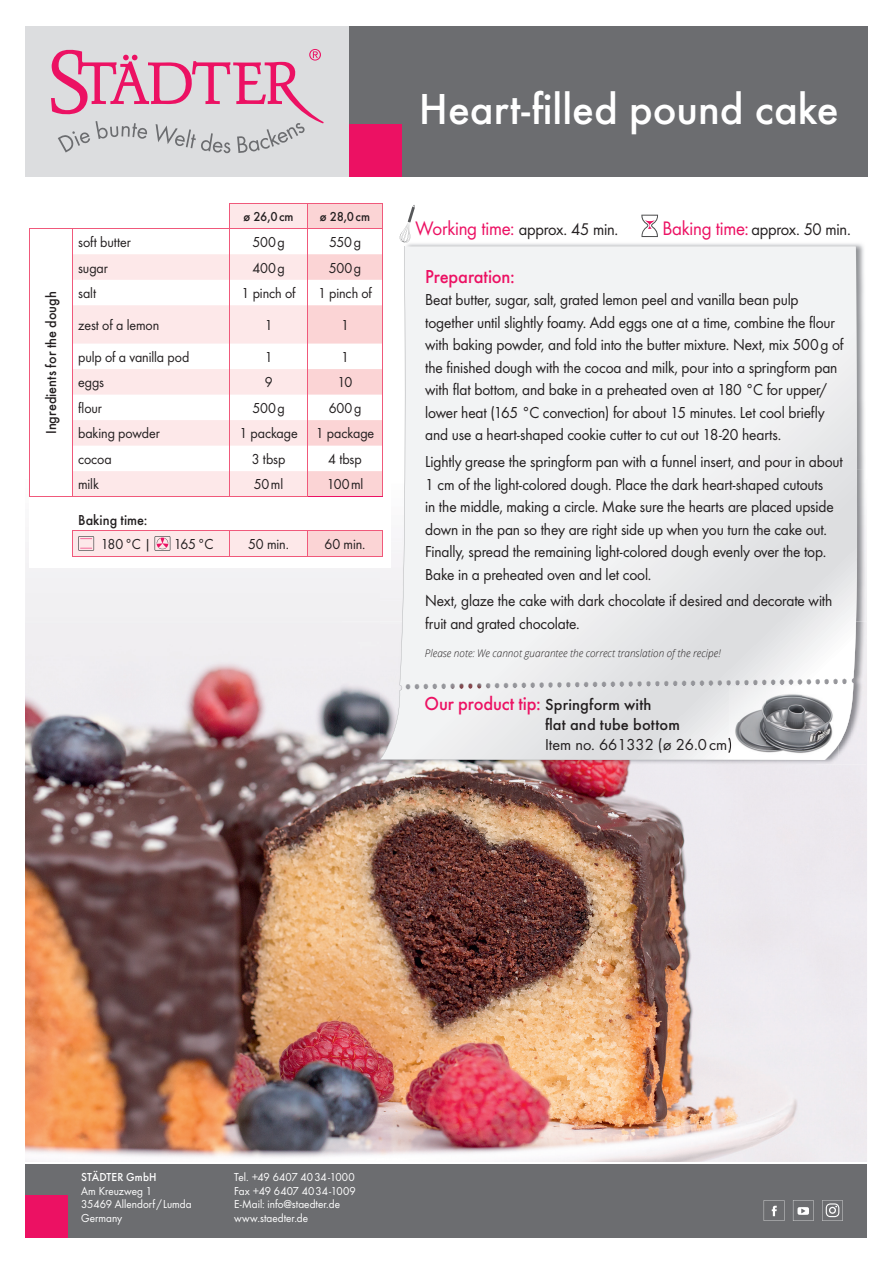
<style>
.page{position:relative;width:893px;height:1263px;background:#fff}
.page>*{position:absolute;margin:0;border:0;box-sizing:border-box;transform-origin:0 0}
.t1{font:500 45px "Futura";letter-spacing:-.005em;color:#fff}
.t2{font:500 19.5px "Futura";letter-spacing:-.005em;color:#ec1163;scale:.95 1}
.t3{font:17.55px "Futura Boo";letter-spacing:-.015em;color:#231f20;scale:.95 1}
.t4{font:16.5px/22.5px "Futura Boo";letter-spacing:-.01em;color:#231f20;scale:.95 1}
.t5{font:16.5px "Futura Boo";letter-spacing:-.01em;color:#231f20}
.t6{font:500 16.5px "Futura";letter-spacing:.005em;color:#231f20}
.t7{font:15px "Futura Boo";letter-spacing:-.005em;color:#231f20;scale:.95 1}
.t8{font:500 15px "Futura";color:#231f20;scale:.95 1}
.t9{font:500 13.5px "Futura";letter-spacing:-.005em;color:#231f20;scale:.95 1}
.t10{font:12px/13.5px "Futura Boo";letter-spacing:.005em;color:#fff;scale:.95 1}
.t11{font:500 12px "Futura";letter-spacing:.01em;color:#fff;scale:.95 1}
.t12{font:italic 300 10.5px "Open Sans";letter-spacing:.005em;color:#231f20;scale:.95 1}
.s1{font-size:20.25px;color:#ec1163}
.s2{font-size:16.5px;color:#231f20}
</style>
<div class="page">
<div style="left:25px;top:542px;width:842px;height:690px;background:#f1f0f2"></div>
<img style="left:25px;top:621px;width:368px;height:596px">
<div style="left:815px;top:621px;width:52px;height:541px;background:#edeaef"></div>
<img style="left:393px;top:765px;width:422px;height:397px">
<div style="left:323px;top:26px;width:544px;height:152px;background:#6c6d70"></div>
<div style="left:349px;top:125px;width:53px;height:53px;background:#ec1163"></div>
<div style="left:26px;top:1163px;width:841px;height:74px;background:#6c6d70"></div>
<div style="left:26px;top:1195px;width:42px;height:42px;background:#ec1163"></div>
<svg style="left:793px;top:1200px;width:21px;height:21px"></svg>
<svg style="left:764px;top:1200px;width:20px;height:21px"></svg>
<svg style="left:822px;top:1200px;width:21px;height:21px"></svg>
<div style="left:26px;top:26px;width:323px;height:152px;background:#dcdddf"></div>
<svg style="left:51px;top:49px;width:273px;height:104px"></svg>
<img style="left:380px;top:243px;width:486px;height:522px">
<svg style="left:380px;top:247px;width:477px;height:513px;fill:#f2f3f4"></svg>
<svg style="left:406px;top:679px;width:441px;height:11px"></svg>
<hr style="left:23px;top:1162px;width:846px;height:2px;background:#fff">
<hr style="left:0;top:177px;width:893px;height:2px;background:#fff">
<img style="left:730px;top:686px;width:109px;height:72px">
<svg style="left:730px;top:738px;width:1px;height:15px"></svg>
<svg style="left:400px;top:205px;width:15px;height:38px"></svg>
<svg style="left:641px;top:215px;width:17px;height:22px"></svg>
<div style="left:29px;top:203px;width:361px;height:365px;background:#fff"></div>
<svg style="left:72px;top:204px;width:235px;height:352px"></svg>
<hr style="left:229px;top:203px;width:79px;height:1px;background:#f0597b">
<svg style="left:29px;top:230px;width:1px;height:75px"></svg>
<hr style="left:29px;top:305px;width:1px;height:39px;background:#f0597b">
<svg style="left:29px;top:344px;width:1px;height:152px"></svg>
<hr style="left:29px;top:229px;width:43px;height:1px;background:#f0597b">
<hr style="left:72px;top:229px;width:158px;height:1px;background:#f0597b">
<hr style="left:230px;top:229px;width:78px;height:1px;background:#f0597b">
<svg style="left:72px;top:230px;width:1px;height:75px"></svg>
<svg style="left:229px;top:204px;width:1px;height:101px"></svg>
<hr style="left:72px;top:305px;width:1px;height:39px;background:#f0597b">
<hr style="left:229px;top:305px;width:1px;height:39px;background:#f0597b">
<svg style="left:72px;top:344px;width:1px;height:152px"></svg>
<svg style="left:229px;top:344px;width:1px;height:152px"></svg>
<hr style="left:29px;top:496px;width:43px;height:1px;background:#f0597b">
<hr style="left:72px;top:496px;width:158px;height:1px;background:#f0597b">
<hr style="left:230px;top:496px;width:78px;height:1px;background:#f0597b">
<hr style="left:72px;top:530px;width:158px;height:1px;background:#f0597b">
<hr style="left:72px;top:556px;width:158px;height:1px;background:#f0597b">
<svg style="left:229px;top:531px;width:1px;height:25px"></svg>
<hr style="left:230px;top:530px;width:78px;height:1px;background:#f0597b">
<hr style="left:230px;top:556px;width:78px;height:1px;background:#f0597b">
<svg style="left:307px;top:203px;width:76px;height:353px"></svg>
<hr style="left:308px;top:556px;width:75px;height:1px;background:#f0597b">
<svg style="left:72px;top:531px;width:22px;height:25px"></svg>
<svg style="left:154px;top:536px;width:16px;height:15px"></svg>
<p class="t8" style="left:40px;top:434px;width:152px;rotate:-90deg">Ingredients for the dough</p>
<p class="t9" style="left:244px;top:207px;width:54px">ø 26,0 cm</p>
<p class="t9" style="left:320px;top:207px;width:54px">ø 28,0 cm</p>
<p class="t7" style="left:78px;top:232px;width:57px">soft butter</p>
<p class="t7" style="left:252px;top:232px;width:36px">500 g</p>
<p class="t7" style="left:329px;top:232px;width:35px">550 g</p>
<p class="t7" style="left:78px;top:257px;width:33px">sugar</p>
<p class="t7" style="left:252px;top:257px;width:36px">400 g</p>
<p class="t7" style="left:329px;top:257px;width:36px">500 g</p>
<p class="t7" style="left:78px;top:283px;width:20px">salt</p>
<p class="t7" style="left:242px;top:283px;width:58px">1 pinch of</p>
<p class="t7" style="left:318px;top:283px;width:58px">1 pinch of</p>
<p class="t7" style="left:78px;top:315px;width:87px">zest of a lemon</p>
<p class="t7" style="left:265px;top:315px;width:10px">1</p>
<p class="t7" style="left:341px;top:315px;width:10px">1</p>
<p class="t7" style="left:78px;top:346px;width:119px">pulp of a vanilla pod</p>
<p class="t7" style="left:265px;top:346px;width:10px">1</p>
<p class="t7" style="left:341px;top:346px;width:10px">1</p>
<p class="t7" style="left:78px;top:372px;width:29px">eggs</p>
<p class="t7" style="left:265px;top:372px;width:10px">9</p>
<p class="t7" style="left:338px;top:372px;width:17px">10</p>
<p class="t7" style="left:78px;top:397px;width:27px">flour</p>
<p class="t7" style="left:252px;top:397px;width:36px">500 g</p>
<p class="t7" style="left:329px;top:397px;width:36px">600 g</p>
<p class="t7" style="left:78px;top:423px;width:87px">baking powder</p>
<p class="t7" style="left:239px;top:423px;width:143px">1 package 1 package</p>
<p class="t7" style="left:78px;top:449px;width:37px">cocoa</p>
<p class="t7" style="left:252px;top:449px;width:37px">3 tbsp</p>
<p class="t7" style="left:328px;top:449px;width:37px">4 tbsp</p>
<p class="t7" style="left:78px;top:474px;width:23px">milk</p>
<p class="t7" style="left:254px;top:474px;width:32px">50 ml</p>
<p class="t7" style="left:327px;top:474px;width:40px">100 ml</p>
<p class="t8" style="left:78px;top:509px;width:74px">Baking time:</p>
<p class="t7" style="left:101px;top:533px;width:54px">180 °C |</p>
<p class="t7" style="left:174px;top:533px;width:43px">165 °C</p>
<p class="t7" style="left:248px;top:533px;width:44px">50 min.</p>
<p class="t7" style="left:325px;top:533px;width:44px">60 min.</p>
<h1 class="t1" style="left:419px;top:77px;width:421px">Heart-filled pound cake</h1>
<p class="t3" style="left:416px;top:217px;width:215px"><span class="s1">Working time:</span> approx. 45 min.</p>
<p class="t3" style="left:662px;top:217px;width:200px"><span class="s1">Baking time:</span> approx. 50 min.</p>
<p class="t2" style="left:425px;top:262px;width:96px">Preparation:</p>
<p class="t4" style="left:425px;top:288px;width:442px">Beat butter, sugar, salt, grated lemon peel and vanilla bean pulp together until slightly foamy. Add eggs one at a time, combine the flour with baking powder, and fold into the butter mixture. Next, mix 500 g of the finished dough with the cocoa and milk, pour into a springform pan with flat bottom, and bake in a preheated oven at 180 °C for upper/ lower heat (165 °C convection) for about 15 minutes. Let cool briefly and use a heart-shaped cookie cutter to cut out 18-20 hearts.</p>
<p class="t4" style="left:425px;top:449px;width:441px">Lightly grease the springform pan with a funnel insert, and pour in about 1 cm of the light-colored dough. Place the dark heart-shaped cutouts<br>in the middle, making a circle. Make sure the hearts are placed upside down in the pan so they are right side up when you turn the cake out.<br>Finally, spread the remaining light-colored dough evenly over the top.<br>Bake in a preheated oven and let cool.</p>
<p class="t4" style="left:425px;top:589px;width:430px">Next, glaze the cake with dark chocolate if desired and decorate with fruit and grated chocolate.</p>
<p class="t12" style="left:425px;top:646px;width:313px">Please note: We cannot guarantee the correct translation of the recipe!</p>
<p class="t2" style="left:424px;top:690px;width:240px">Our product tip: <span class="s2">Springform with</span></p>
<p class="t6" style="left:545px;top:713px;width:136px">flat and tube bottom</p>
<p class="t5" style="left:545px;top:733px;width:189px">Item no. 661332 (ø 26.0 cm)</p>
<p class="t11" style="left:81px;top:1169px;width:81px">STÄDTER GmbH</p>
<p class="t10" style="left:81px;top:1183px;width:118px">Am Kreuzweg 1<br>35469 Allendorf / Lumda<br>Germany</p>
<p class="t10" style="left:234px;top:1170px;width:129px">Tel. +49 6407 40 34 -1000<br>Fax +49 6407 40 34 -1009<br>E-Mail: info@staedter.de www.staedter.de</p>
</div>
